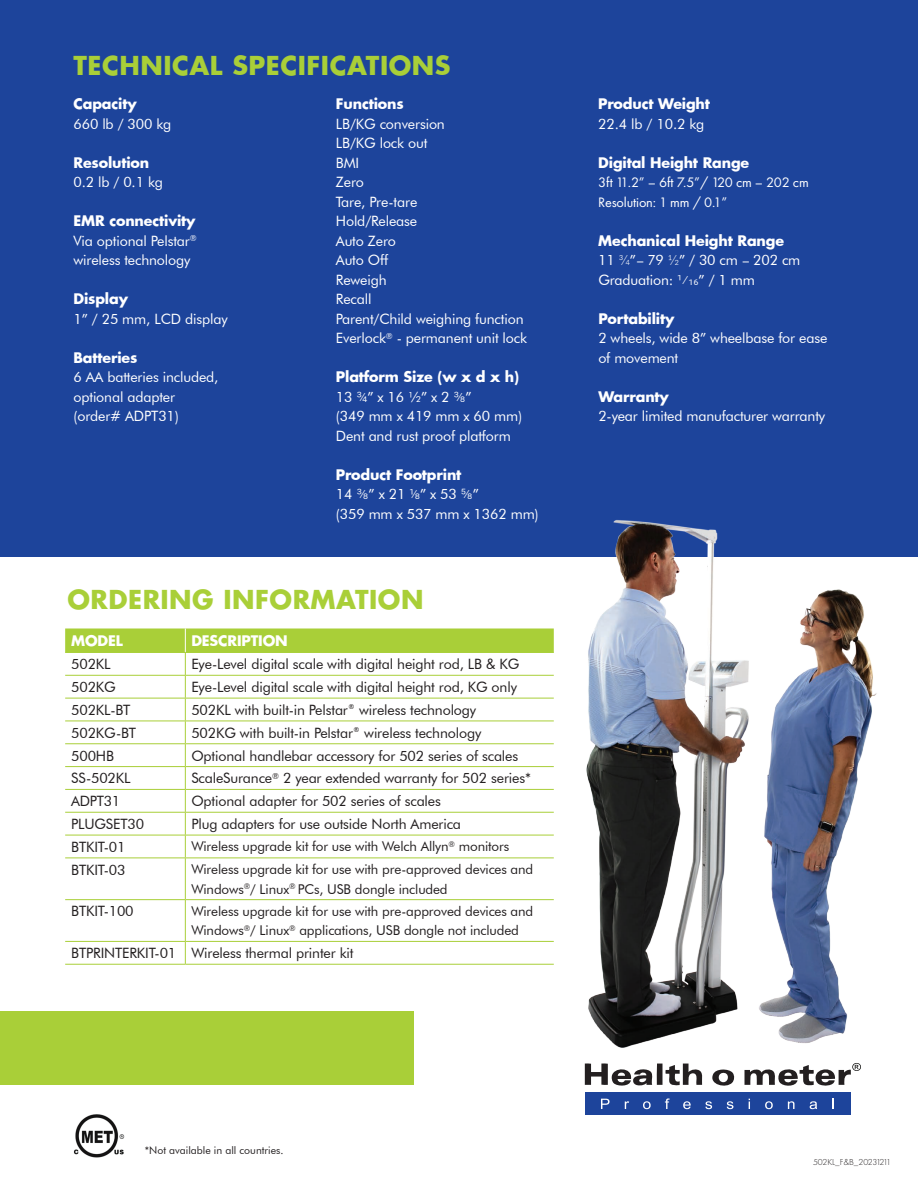
<style>
.page{position:relative;width:918px;height:1188px;background:#fff}
.page>*{position:absolute;margin:0;border:0;box-sizing:border-box;transform-origin:0 0}
.t1{font:700 25.5px "Futura";letter-spacing:.02em;color:#a9cf38}
.t2{font:14.25px/19.5px "Futura BT";letter-spacing:-.01em;color:#fff}
.t3{font:14.25px "Futura BT";letter-spacing:-.01em;color:#231f20}
.t4{font:700 14.25px "Futura";letter-spacing:-.01em;color:#fff}
.t5{font:14.25px/19.5px "Futura PT";letter-spacing:-.01em;color:#fff}
.t6{font:13.5px/19.5px "Futura BT";letter-spacing:-.01em;color:#231f20}
.t7{font:10.5px "Futura BT";color:#231f20}
.t8{font:300 9px "Futura PT";letter-spacing:-.04em;color:#231f20}
.s1{font-family:"Roboto";font-weight:300}
.s2{font-family:"Lato";font-weight:300}
.s3{font-family:"Futura PT"}
</style>
<div class="page">
<div style="left:0;top:1011px;width:414px;height:73px;background:#a9cf38"></div>
<div style="left:0;top:0;width:918px;height:556px;background:#1d449b"></div>
<svg style="left:585px;top:1067px;width:150px;height:19px"></svg>
<svg style="left:745px;top:1067px;width:116px;height:19px"></svg>
<div style="left:585px;top:1092px;width:265px;height:23px;background:#1d449b"></div>
<svg style="left:601px;top:1099px;width:9px;height:10px"></svg>
<svg style="left:625px;top:1101px;width:4px;height:8px"></svg>
<svg style="left:643px;top:1101px;width:8px;height:8px"></svg>
<svg style="left:665px;top:1098px;width:5px;height:11px"></svg>
<svg style="left:683px;top:1101px;width:8px;height:8px"></svg>
<svg style="left:705px;top:1101px;width:7px;height:8px"></svg>
<svg style="left:727px;top:1101px;width:6px;height:8px"></svg>
<svg style="left:765px;top:1101px;width:8px;height:8px"></svg>
<svg style="left:788px;top:1101px;width:6px;height:8px"></svg>
<svg style="left:810px;top:1101px;width:7px;height:8px"></svg>
<svg style="left:832px;top:1099px;width:2px;height:10px"></svg>
<img style="left:74px;top:1115px;width:51px;height:43px">
<svg style="left:65px;top:628px;width:483px;height:230px"></svg>
<hr style="left:65px;top:858px;width:120px;height:1px;background:#a9cf38">
<hr style="left:185px;top:858px;width:369px;height:1px;background:#a9cf38">
<hr style="left:185px;top:858px;width:1px;height:41px;background:#a9cf38">
<hr style="left:65px;top:899px;width:120px;height:1px;background:#a9cf38">
<hr style="left:185px;top:899px;width:369px;height:1px;background:#a9cf38">
<hr style="left:185px;top:900px;width:1px;height:41px;background:#a9cf38">
<hr style="left:65px;top:941px;width:120px;height:1px;background:#a9cf38">
<hr style="left:185px;top:941px;width:369px;height:1px;background:#a9cf38">
<svg style="left:185px;top:942px;width:1px;height:22px"></svg>
<hr style="left:65px;top:964px;width:120px;height:1px;background:#a9cf38">
<hr style="left:185px;top:964px;width:369px;height:1px;background:#a9cf38">
<img style="left:548px;top:520px;width:370px;height:547px">
<h1 class="t1" style="left:74px;top:48px;width:379px">TECHNICAL SPECIFICATIONS</h1>
<p class="t4" style="left:74px;top:94px;width:65px">Capacity</p>
<p class="t2" style="left:74px;top:114px;width:99px">660 lb / 300 kg</p>
<p class="t4" style="left:74px;top:153px;width:77px">Resolution</p>
<p class="t2" style="left:74px;top:173px;width:91px">0.2 lb / 0.1 kg</p>
<p class="t4" style="left:74px;top:211px;width:124px">EMR connectivity</p>
<p class="t2" style="left:73px;top:231px;width:125px">Via optional Pelstar<sup>® </sup>wireless technology</p>
<p class="t4" style="left:73px;top:289px;width:56px">Display</p>
<p class="t2" style="left:73px;top:309px;width:156px">1” / 25 mm, LCD display</p>
<p class="t4" style="left:73px;top:348px;width:65px">Batteries</p>
<p class="t2" style="left:73px;top:368px;width:146px">6 AA batteries included, optional adapter (order# ADPT31)</p>
<p class="t4" style="left:336px;top:94px;width:69px">Functions</p>
<p class="t2" style="left:336px;top:114px;width:193px">LB/KG conversion<br>LB/KG lock out<br>BMI<br>Zero<br>Tare, Pre-tare<br>Hold/Release<br>Auto Zero<br>Auto Off<br>Reweigh<br>Recall<br>Parent/Child weighing function<br>Everlock<sup>®</sup> - permanent unit lock</p>
<p class="t4" style="left:336px;top:367px;width:185px">Platform Size (w x d x h)</p>
<p class="t2" style="left:336px;top:387px;width:188px">13 <span class="s1">¾</span>” x 16 ½” x 2 <span class="s1">⅜</span>”<br>(349 mm x 419 mm x 60 mm)<br>Dent and rust proof platform</p>
<p class="t4" style="left:336px;top:465px;width:127px">Product Footprint</p>
<p class="t2" style="left:336px;top:485px;width:204px">14 <span class="s1">⅜</span>” x 21 <span class="s1">⅛</span>” x 53 <span class="s1">⅝</span>”<br>(359 mm x 537 mm x 1362 mm)</p>
<h1 class="t1" style="left:68px;top:582px;width:358px">ORDERING INFORMATION</h1>
<p class="t4" style="left:71px;top:631px;width:53px">MODEL</p>
<p class="t4" style="left:191px;top:631px;width:98px">DESCRIPTION</p>
<p class="t3" style="left:71px;top:656px;width:41px">502KL</p>
<p class="t3" style="left:191px;top:656px;width:330px">Eye-Level digital scale with digital height rod, LB &amp; KG</p>
<p class="t3" style="left:71px;top:678px;width:46px">502KG</p>
<p class="t3" style="left:191px;top:678px;width:327px">Eye-Level digital scale with digital height rod, KG only</p>
<p class="t3" style="left:71px;top:701px;width:61px">502KL-BT</p>
<p class="t3" style="left:191px;top:701px;width:286px">502KL with built-in Pelstar<sup>®</sup> wireless technology</p>
<p class="t3" style="left:71px;top:724px;width:67px">502KG-BT</p>
<p class="t3" style="left:191px;top:724px;width:291px">502KG with built-in Pelstar<sup>®</sup> wireless technology</p>
<p class="t3" style="left:71px;top:747px;width:44px">500HB</p>
<p class="t3" style="left:191px;top:747px;width:328px">Optional handlebar accessory for 502 series of scales</p>
<p class="t3" style="left:71px;top:770px;width:61px">SS-502KL</p>
<p class="t3" style="left:191px;top:770px;width:341px">ScaleSurance<sup>®</sup> 2 year extended warranty for 502 series*</p>
<p class="t3" style="left:71px;top:793px;width:51px">ADPT31</p>
<p class="t3" style="left:191px;top:793px;width:251px">Optional adapter for 502 series of scales</p>
<p class="t3" style="left:71px;top:815px;width:74px">PLUGSET30</p>
<p class="t3" style="left:191px;top:815px;width:271px">Plug adapters for use outside North America</p>
<p class="t3" style="left:71px;top:838px;width:56px">BTKIT-01</p>
<p class="t6" style="left:191px;top:837px;width:319px">Wireless upgrade kit for use with Welch Allyn<sup>®</sup> monitors</p>
<p class="t3" style="left:71px;top:861px;width:56px">BTKIT-03</p>
<p class="t6" style="left:191px;top:859px;width:343px">Wireless upgrade kit for use with pre-approved devices and<br>Windows<sup>®</sup>/ Linux<sup>®</sup> PCs, USB dongle included</p>
<p class="t3" style="left:71px;top:903px;width:64px">BTKIT-100</p>
<p class="t6" style="left:191px;top:901px;width:343px">Wireless upgrade kit for use with pre-approved devices and<br>Windows<sup>®</sup>/ Linux<sup>®</sup> applications, USB dongle not included</p>
<p class="t3" style="left:71px;top:945px;width:284px">BTPRINTERKIT-01 Wireless thermal printer kit</p>
<p class="t4" style="left:598px;top:94px;width:113px">Product Weight</p>
<p class="t2" style="left:598px;top:114px;width:108px">22.4 lb / 10.2 kg</p>
<p class="t4" style="left:598px;top:153px;width:152px">Digital Height Range</p>
<p class="t5" style="left:598px;top:173px;width:212px">3ft 11.2” – 6ft 7.5”/ 120 cm – 202 cm<br>Resolution: 1 mm / 0.1”</p>
<p class="t4" style="left:598px;top:231px;width:187px">Mechanical Height Range</p>
<p class="t2" style="left:598px;top:250px;width:204px">11 <span class="s2">3/4</span>”<span class="s3">–</span> 79 <span class="s2">1/2</span>” / 30 cm <span class="s3">–</span> 202 cm<br>Graduation: <span class="s1">1/16</span>” / 1 mm</p>
<p class="t4" style="left:598px;top:309px;width:78px">Portability</p>
<p class="t2" style="left:598px;top:328px;width:230px">2 wheels, wide 8” wheelbase for ease of movement</p>
<p class="t4" style="left:598px;top:387px;width:72px">Warranty</p>
<p class="t2" style="left:598px;top:406px;width:228px">2-year limited manufacturer warranty</p>
<p class="t7" style="left:145px;top:1144px;width:140px">*Not available in all countries.</p>
<p class="t8" style="left:813px;top:1156px;width:80px">502KL_F&amp;B_20231211</p>
</div>
